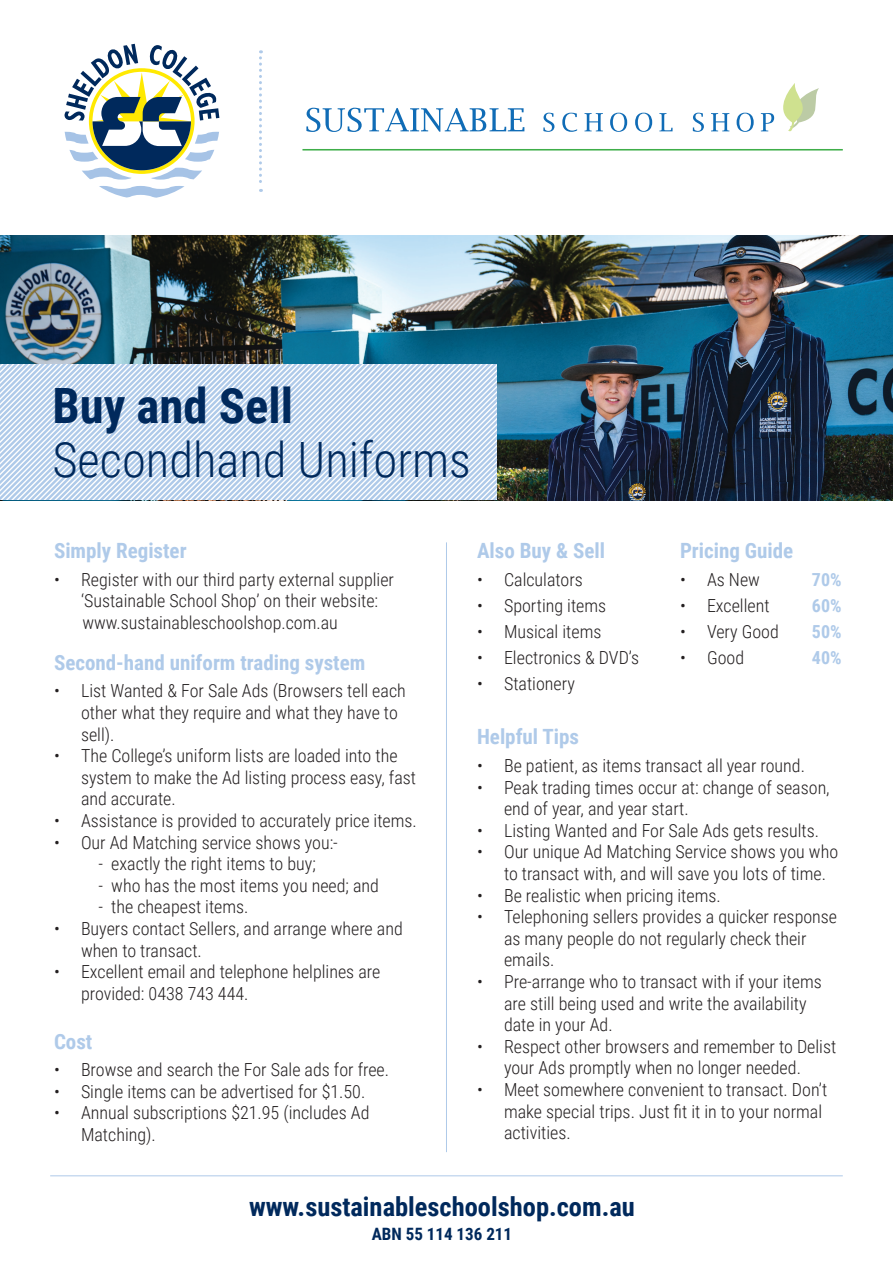
<style>
.page{position:relative;width:893px;height:1263px;background:#fff}
.page>*{position:absolute;margin:0;border:0;box-sizing:border-box;transform-origin:0 0}
.t1{font:300 48.75px "Roboto Condensed";color:#00295c}
.t2{font:700 48.75px "Roboto Condensed";color:#00295c}
.t3{font:700 26.4px "Roboto Condensed";color:#00295c}
.t4{font:700 21px "Roboto Condensed";color:#afcae9}
.t5{font:300 18px/21.6px "Roboto Condensed";color:#231f20}
.t6{font:700 18px/26px "Roboto Condensed";color:#afcae9;text-align:justify}
.t7{font:700 16.95px "Roboto Condensed";color:#00295c}
</style>
<div class="page">
<img style="left:0;top:235px;width:893px;height:265px">
<svg style="left:99px;top:186px;width:85px;height:12px"></svg>
<svg style="left:64px;top:44px;width:155px;height:136px"></svg>
<svg style="left:306px;top:108px;width:218px;height:24px"></svg>
<svg style="left:543px;top:113px;width:11px;height:19px"></svg>
<svg style="left:562px;top:113px;width:15px;height:19px"></svg>
<svg style="left:584px;top:113px;width:19px;height:18px"></svg>
<svg style="left:610px;top:113px;width:17px;height:19px"></svg>
<svg style="left:635px;top:113px;width:17px;height:19px"></svg>
<svg style="left:659px;top:113px;width:13px;height:18px"></svg>
<svg style="left:693px;top:113px;width:11px;height:19px"></svg>
<svg style="left:711px;top:113px;width:18px;height:18px"></svg>
<svg style="left:737px;top:113px;width:17px;height:19px"></svg>
<svg style="left:761px;top:83px;width:58px;height:49px"></svg>
<hr style="left:302px;top:149px;width:541px;height:2px;background:#3fae49">
<svg style="left:259px;top:50px;width:3px;height:142px"></svg>
<hr style="left:446px;top:542px;width:1px;height:610px;background:#afcae9">
<hr style="left:50px;top:1175px;width:793px;height:1px;background:#afcae9">
<svg style="left:0;top:365px;width:497px;height:135px"></svg>
<h1 class="t2" style="left:52px;top:372px;width:242px">Buy and Sell</h1>
<h1 class="t1" style="left:52px;top:426px;width:420px">Secondhand Uniforms</h1>
<p class="t4" style="left:54px;top:536px;width:134px">Simply Register</p>
<p class="t5" style="left:81px;top:568px;width:315px;text-indent:-27px">• Register with our third party external supplier ‘Sustainable School Shop’ on their website: www.sustainableschoolshop.com.au</p>
<p class="t4" style="left:54px;top:647px;width:313px">Second-hand uniform trading system</p>
<p class="t5" style="left:81px;top:679px;width:326px;text-indent:-27px">• List Wanted &amp; For Sale Ads (Browsers tell each other what they require and what they have to sell).</p>
<p class="t5" style="left:81px;top:744px;width:337px;text-indent:-27px">• The College’s uniform lists are loaded into the system to make the Ad listing process easy, fast and accurate.</p>
<p class="t5" style="left:54px;top:809px;width:364px">• Assistance is provided to accurately price items.</p>
<p class="t5" style="left:54px;top:831px;width:285px">• Our Ad Matching service shows you:-</p>
<p class="t5" style="left:99px;top:852px;width:219px">- exactly the right items to buy;</p>
<p class="t5" style="left:99px;top:874px;width:282px">- who has the most items you need; and</p>
<p class="t5" style="left:99px;top:895px;width:152px">- the cheapest items.</p>
<p class="t5" style="left:81px;top:917px;width:323px;text-indent:-27px">• Buyers contact Sellers, and arrange where and when to transact.</p>
<p class="t5" style="left:81px;top:960px;width:301px;text-indent:-27px">• Excellent email and telephone helplines are provided: 0438 743 444.</p>
<p class="t4" style="left:54px;top:1026px;width:40px">Cost</p>
<p class="t5" style="left:54px;top:1058px;width:337px">• Browse and search the For Sale ads for free.</p>
<p class="t5" style="left:54px;top:1080px;width:313px">• Single items can be advertised for $1.50.</p>
<p class="t5" style="left:81px;top:1101px;width:290px;text-indent:-27px">• Annual subscriptions $21.95 (includes Ad<br>Matching).</p>
<p class="t4" style="left:477px;top:536px;width:129px">Also Buy &amp; Sell</p>
<p class="t5" style="left:477px;top:568px;width:107px">• Calculators</p>
<p class="t5" style="left:477px;top:594px;width:131px">• Sporting items</p>
<p class="t5" style="left:477px;top:620px;width:126px">• Musical items</p>
<p class="t5" style="left:477px;top:646px;width:164px">• Electronics &amp; DVD’s</p>
<p class="t5" style="left:477px;top:672px;width:99px">• Stationery</p>
<p class="t4" style="left:680px;top:536px;width:115px">Pricing Guide</p>
<p class="t5" style="left:680px;top:568px;width:82px">• As New</p>
<p class="t5" style="left:680px;top:594px;width:91px">• Excellent</p>
<p class="t5" style="left:680px;top:620px;width:100px">• Very Good</p>
<p class="t5" style="left:680px;top:646px;width:66px">• Good</p>
<p class="t6" style="left:812px;top:566px;width:31px">70% 60% 50% 40%</p>
<p class="t4" style="left:477px;top:722px;width:103px">Helpful Tips</p>
<p class="t5" style="left:477px;top:754px;width:329px">• Be patient, as items transact all year round.</p>
<p class="t5" style="left:504px;top:776px;width:327px;text-indent:-27px">• Peak trading times occur at: change of season, end of year, and year start.</p>
<p class="t5" style="left:477px;top:819px;width:343px">• Listing Wanted and For Sale Ads gets results.</p>
<p class="t5" style="left:504px;top:840px;width:336px;text-indent:-27px">• Our unique Ad Matching Service shows you who to transact with, and will save you lots of time.</p>
<p class="t5" style="left:477px;top:884px;width:245px">• Be realistic when pricing items.</p>
<p class="t5" style="left:504px;top:905px;width:335px;text-indent:-27px">• Telephoning sellers provides a quicker response as many people do not regularly check their emails.</p>
<p class="t5" style="left:504px;top:970px;width:319px;text-indent:-27px">• Pre-arrange who to transact with if your items are still being used and write the availability date in your Ad.</p>
<p class="t5" style="left:477px;top:1035px;width:361px;text-align:center">• Respect other browsers and remember to Delist your Ads promptly when no longer needed.</p>
<p class="t5" style="left:504px;top:1078px;width:325px;text-indent:-27px">• Meet somewhere convenient to transact. Don’t make special trips. Just fit it in to your normal activities.</p>
<h2 class="t3" style="left:249px;top:1188px;width:387px">www.sustainableschoolshop.com.au</h2>
<p class="t7" style="left:372px;top:1222px;width:142px">ABN 55 114 136 211</p>
</div>
